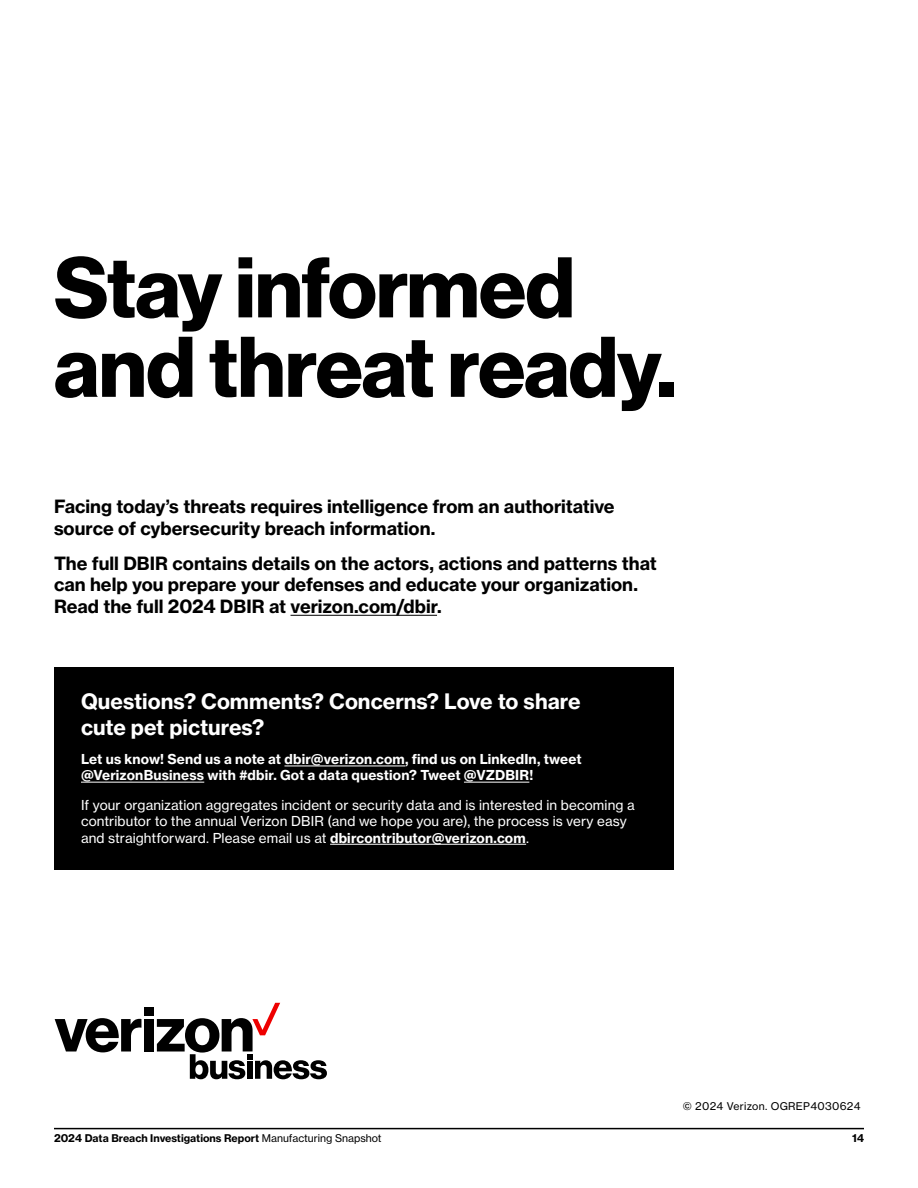
<style>
.page{position:relative;width:918px;height:1188px;background:#fff}
.page>*{position:absolute;margin:0;border:0;box-sizing:border-box;transform-origin:0 0}
.t1{font:700 84px/79.5px "Verizon NHGDS";letter-spacing:-.01em;color:#000}
.t2{font:700 21px/25.2px "Verizon NHGTX";color:#fff}
.t3{font:700 18px/21.6px "Verizon NHGTX";color:#000}
.t4{font:13.5px/16.2px "Verizon NHGTX";letter-spacing:.01em;color:#fff}
.t5{font:700 13.5px/16.2px "Verizon NHGTX";letter-spacing:.01em;color:#fff}
.t6{font:700 10.5px "Verizon NHGTX";color:#000}
.t7{font:10.5px "Verizon NHGTX";letter-spacing:.03em;color:#000}
.s1{font-weight:700}
.s2{font-weight:400}
</style>
<div class="page">
<hr style="left:291px;top:615px;width:146px;height:1px;background:#000">
<div style="left:54px;top:667px;width:620px;height:203px;background:#000"></div>
<hr style="left:284px;top:766px;width:121px;height:1px;background:#fff">
<hr style="left:81px;top:782px;width:123px;height:1px;background:#fff">
<hr style="left:464px;top:782px;width:65px;height:1px;background:#fff">
<hr style="left:330px;top:844px;width:196px;height:1px;background:#fff">
<hr style="left:54px;top:1128px;width:810px;height:1px;background:#000">
<div style="left:144px;top:1008px;width:10px;height:8px;background:#000"></div>
<div style="left:144px;top:1019px;width:10px;height:33px;background:#000"></div>
<svg style="left:55px;top:1018px;width:86px;height:34px"></svg>
<svg style="left:157px;top:1003px;width:170px;height:76px"></svg>
<div style="left:247px;top:1061px;width:6px;height:18px;background:#000"></div>
<h1 class="t1" style="left:54px;top:246px;width:624px">Stay informed and threat ready.</h1>
<p class="t3" style="left:54px;top:495px;width:562px">Facing today’s threats requires intelligence from an authoritative source of cybersecurity breach information.</p>
<p class="t3" style="left:54px;top:552px;width:604px">The full DBIR contains details on the actors, actions and patterns that can help you prepare your defenses and educate your organization.<br>Read the full 2024 DBIR at verizon.com/dbir.</p>
<p class="t2" style="left:81px;top:688px;width:501px">Questions? Comments? Concerns? Love to share cute pet pictures?</p>
<p class="t5" style="left:81px;top:751px;width:502px">Let us know! Send us a note at dbir@verizon.com, find us on LinkedIn, tweet @VerizonBusiness with #dbir. Got a data question? Tweet @VZDBIR!</p>
<p class="t4" style="left:81px;top:797px;width:555px">If your organization aggregates incident or security data and is interested in becoming a contributor to the annual Verizon DBIR (and we hope you are), the process is very easy and straightforward. Please email us at <span class="s1">dbircontributor@verizon.com</span>.</p>
<p class="t7" style="left:683px;top:1100px;width:179px">© 2024 Verizon. OGREP4030624</p>
<p class="t6" style="left:54px;top:1132px;width:329px">2024 Data Breach Investigations Report <span class="s2">Manufacturing Snapshot</span></p>
<p class="t6" style="left:852px;top:1132px;width:13px">14</p>
</div>
